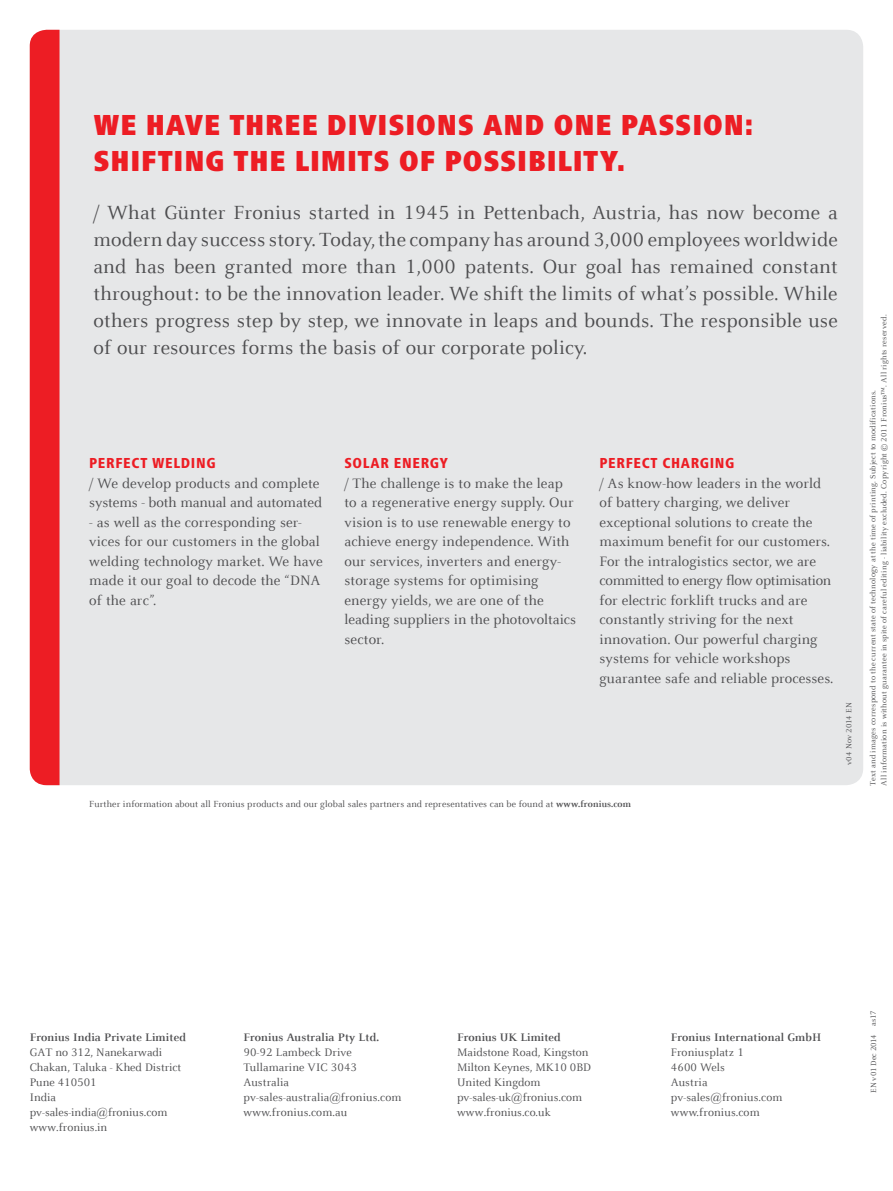
<style>
.page{position:relative;width:893px;height:1191px;background:#fff}
.page>*{position:absolute;margin:0;border:0;box-sizing:border-box;transform-origin:0 0}
.t1{font:900 condensed 30px/36px "Frutiger Next LTW1 G";letter-spacing:.025em;color:#ed1d24}
.t2{font:21px/27px "Celeste Offc Pro";letter-spacing:.01em;color:#4d4d4f;text-align:justify}
.t3{font:15px/19.5px "Celeste Offc Pro";letter-spacing:.005em;color:#4d4d4f}
.t4{font:800 condensed 15px "Frutiger Next LTW1 G";letter-spacing:.045em;color:#ed1d24}
.t5{font:12px/15px "Celeste Offc Pro";color:#4d4d4f}
.t6{font:700 12px "Celeste Offc Pro";letter-spacing:.01em;color:#4d4d4f}
.t7{font:9.75px "Celeste Offc Pro";letter-spacing:.01em;color:#4d4d4f}
.t8{font:8.25px/11.2px "Celeste Offc Pro";letter-spacing:.02em;color:#4d4d4f}
.s1{font-weight:700}
</style>
<div class="page">
<div style="left:30px;top:30px;width:833px;height:755px;background:#e6e7e8;border-radius:17px"></div>
<div style="left:30px;top:30px;width:30px;height:755px;background:#ed1d24"></div>
<h1 class="t1" style="left:94px;top:107px;width:661px">WE HAVE THREE DIVISIONS AND ONE PASSION:<br>SHIFTING THE LIMITS OF POSSIBILITY.</h1>
<p class="t2" style="left:94px;top:198px;width:746px">/ What Günter Fronius started in 1945 in Pettenbach, Austria, has now become a modern day success story. Today, the company has around 3,000 employees worldwide and has been granted more than 1,000 patents. Our goal has remained constant throughout: to be the innovation leader. We shift the limits of what’s possible. While others progress step by step, we innovate in leaps and bounds. The responsible use of our resources forms the basis of our corporate policy.</p>
<p class="t4" style="left:89px;top:454px;width:128px">PERFECT WELDING</p>
<p class="t3" style="left:89px;top:473px;width:234px">/ We develop products and complete systems - both manual and automated</p>
<p class="t3" style="left:89px;top:512px;width:235px">- as well as the corresponding ser&shy;vices for our customers in the global welding technology market. We have made it our goal to decode the “DNA of the arc”.</p>
<p class="t4" style="left:344px;top:454px;width:105px">SOLAR ENERGY</p>
<p class="t3" style="left:344px;top:473px;width:233px">/ The challenge is to make the leap to a regenerative energy supply. Our vision is to use renewable energy to achieve energy independence. With our services, inverters and energy&shy;storage systems for optimising energy yields, we are one of the leading suppliers in the photovoltaics sector.</p>
<p class="t4" style="left:600px;top:454px;width:136px">PERFECT CHARGING</p>
<p class="t3" style="left:600px;top:473px;width:235px">/ As know-how leaders in the world of battery charging, we deliver exceptional solutions to create the maximum benefit for our customers.<br>For the intralogistics sector, we are committed to energy flow optimisation for electric forklift trucks and are constantly striving for the next innovation. Our powerful charging systems for vehicle workshops guarantee safe and reliable processes.</p>
<p class="t8" style="left:843px;top:765px;width:64px;rotate:-90deg">v04 Nov 2014 EN</p>
<p class="t7" style="left:89px;top:798px;width:543px">Further information about all Fronius products and our global sales partners and representatives can be found at <span class="s1">www.fronius.com</span></p>
<p class="t8" style="left:867px;top:785px;width:472px;rotate:-90deg">Text and images correspond to the current state of technology at the time of printing. Subject to modifications.<br>All information is without guarantee in spite of careful editing - liability excluded. Copyright © 2011 Fronius™. All rights reserved.</p>
<p class="t6" style="left:30px;top:1030px;width:158px">Fronius India Private Limited</p>
<p class="t5" style="left:30px;top:1045px;width:153px">GAT no 312, Nanekarwadi<br>Chakan, Taluka - Khed District<br>Pune 410501<br>India pv-sales-india@fronius.com www.fronius.in</p>
<p class="t6" style="left:243px;top:1030px;width:137px">Fronius Australia Pty Ltd.</p>
<p class="t5" style="left:243px;top:1045px;width:159px">90-92 Lambeck Drive<br>Tullamarine VIC 3043<br>Australia pv-sales-australia@fronius.com www.fronius.com.au</p>
<p class="t6" style="left:457px;top:1030px;width:105px">Fronius UK Limited</p>
<p class="t5" style="left:457px;top:1045px;width:136px">Maidstone Road, Kingston<br>Milton Keynes, MK10 0BD<br>United Kingdom pv-sales-uk@fronius.com www.fronius.co.uk</p>
<p class="t6" style="left:671px;top:1030px;width:152px">Fronius International GmbH</p>
<p class="t5" style="left:671px;top:1045px;width:113px">Froniusplatz 1<br>4600 Wels<br>Austria pv-sales@fronius.com www.fronius.com</p>
<p class="t8" style="left:868px;top:1026px;width:17px;rotate:-90deg">as17</p>
<p class="t8" style="left:868px;top:1093px;width:60px;rotate:-90deg">EN v01 Dec 2014</p>
</div>
